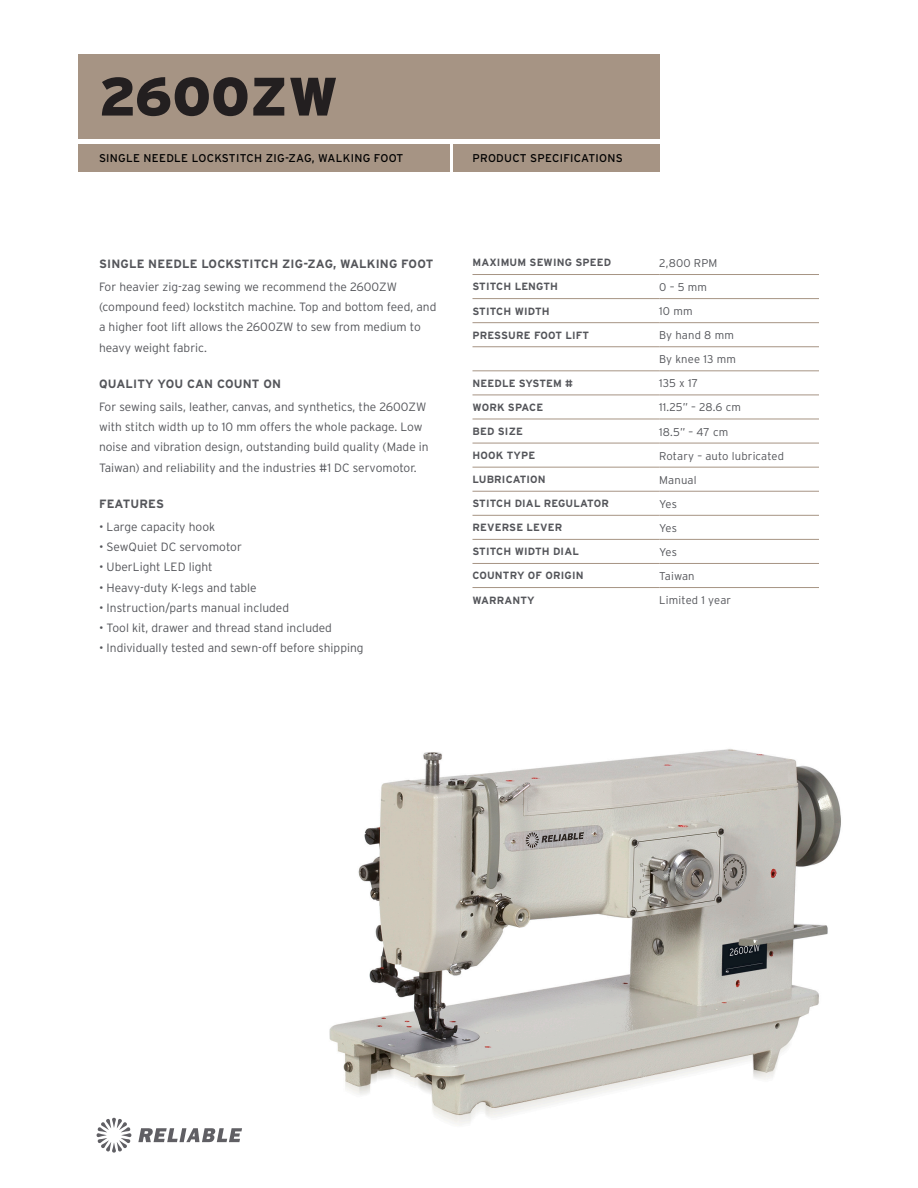
<style>
.page{position:relative;width:918px;height:1188px;background:#fff}
.page>*{position:absolute;margin:0;border:0;box-sizing:border-box;transform-origin:0 0}
.t1{font:900 54px "Interstate";color:#231f20}
.Paragraph{font:300 12px/20.2px "Interstate";color:#54555a}
.Features__Bulleted_L{font:300 12px "Interstate";color:#54555a}
.t2{font:700 12px "Interstate";letter-spacing:.015em;color:#54555a}
.Product_Specs__Right{font:300 11.25px "Interstate";letter-spacing:.015em;color:#54555a}
.t3{font:11.25px "Interstate";letter-spacing:.025em;color:#000}
.Produt_Specs__Left_C{font:700 10.5px "Interstate";letter-spacing:.015em;color:#54555a}
</style>
<div class="page">
<img style="left:329px;top:749px;width:512px;height:375px">
<svg style="left:97px;top:1118px;width:34px;height:35px"></svg>
<svg style="left:138px;top:1128px;width:104px;height:14px"></svg>
<div style="left:78px;top:54px;width:581px;height:85px;background:#a69484"></div>
<div style="left:78px;top:144px;width:372px;height:28px;background:#a69484"></div>
<div style="left:453px;top:144px;width:206px;height:28px;background:#a69484"></div>
<hr style="left:472px;top:274px;width:187px;height:1px;background:#a69484">
<hr style="left:659px;top:274px;width:160px;height:1px;background:#a69484">
<hr style="left:472px;top:298px;width:187px;height:1px;background:#a69484">
<hr style="left:659px;top:298px;width:160px;height:1px;background:#a69484">
<hr style="left:472px;top:322px;width:187px;height:1px;background:#a69484">
<hr style="left:659px;top:322px;width:160px;height:1px;background:#a69484">
<hr style="left:472px;top:346px;width:187px;height:1px;background:#a69484">
<hr style="left:659px;top:346px;width:160px;height:1px;background:#a69484">
<hr style="left:472px;top:371px;width:187px;height:1px;background:#a69484">
<hr style="left:659px;top:371px;width:160px;height:1px;background:#a69484">
<hr style="left:472px;top:395px;width:187px;height:1px;background:#a69484">
<hr style="left:659px;top:395px;width:160px;height:1px;background:#a69484">
<hr style="left:472px;top:419px;width:187px;height:1px;background:#a69484">
<hr style="left:659px;top:419px;width:160px;height:1px;background:#a69484">
<hr style="left:472px;top:443px;width:187px;height:1px;background:#a69484">
<hr style="left:659px;top:443px;width:160px;height:1px;background:#a69484">
<hr style="left:472px;top:467px;width:187px;height:1px;background:#a69484">
<hr style="left:659px;top:467px;width:160px;height:1px;background:#a69484">
<hr style="left:472px;top:491px;width:187px;height:1px;background:#a69484">
<hr style="left:659px;top:491px;width:160px;height:1px;background:#a69484">
<hr style="left:472px;top:515px;width:187px;height:1px;background:#a69484">
<hr style="left:659px;top:515px;width:160px;height:1px;background:#a69484">
<hr style="left:472px;top:539px;width:187px;height:1px;background:#a69484">
<hr style="left:659px;top:539px;width:160px;height:1px;background:#a69484">
<hr style="left:472px;top:563px;width:187px;height:1px;background:#a69484">
<hr style="left:659px;top:563px;width:160px;height:1px;background:#a69484">
<hr style="left:472px;top:587px;width:187px;height:1px;background:#a69484">
<hr style="left:659px;top:587px;width:160px;height:1px;background:#a69484">
<p class="t1" style="left:99px;top:66px;width:241px">2600ZW</p>
<p class="t3" style="left:99px;top:152px;width:306px">SINGLE NEEDLE LOCKSTITCH ZIG-ZAG, WALKING FOOT</p>
<p class="t3" style="left:472px;top:152px;width:152px">PRODUCT SPECIFICATIONS</p>
<p class="t2" style="left:99px;top:257px;width:336px">SINGLE NEEDLE LOCKSTITCH ZIG-ZAG, WALKING FOOT</p>
<p class="Paragraph" style="left:99px;top:277px;width:339px">For heavier zig-zag sewing we recommend the 2600ZW (compound feed) lockstitch machine. Top and bottom feed, and a higher foot lift allows the 2600ZW to sew from medium to heavy weight fabric.</p>
<p class="t2" style="left:99px;top:377px;width:184px">QUALITY YOU CAN COUNT ON</p>
<p class="Paragraph" style="left:99px;top:397px;width:331px">For sewing sails, leather, canvas, and synthetics, the 2600ZW with stitch width up to 10 mm offers the whole package. Low noise and vibration design, outstanding build quality (Made in Taiwan) and reliability and the industries #1 DC servomotor.</p>
<p class="t2" style="left:99px;top:497px;width:66px">FEATURES</p>
<p class="Features__Bulleted_L" style="left:99px;top:520px;width:118px">• Large capacity hook</p>
<p class="Features__Bulleted_L" style="left:99px;top:540px;width:144px">• SewQuiet DC servomotor</p>
<p class="Features__Bulleted_L" style="left:99px;top:560px;width:115px">• UberLight LED light</p>
<p class="Features__Bulleted_L" style="left:99px;top:581px;width:159px">• Heavy-duty K-legs and table</p>
<p class="Features__Bulleted_L" style="left:99px;top:601px;width:192px">• Instruction/parts manual included</p>
<p class="Features__Bulleted_L" style="left:99px;top:621px;width:235px">• Tool kit, drawer and thread stand included</p>
<p class="Features__Bulleted_L" style="left:99px;top:641px;width:266px">• Individually tested and sewn-off before shipping</p>
<p class="Produt_Specs__Left_C" style="left:472px;top:257px;width:140px">MAXIMUM SEWING SPEED</p>
<p class="Product_Specs__Right" style="left:659px;top:257px;width:60px">2,800 RPM</p>
<p class="Produt_Specs__Left_C" style="left:472px;top:281px;width:87px">STITCH LENGTH</p>
<p class="Product_Specs__Right" style="left:659px;top:281px;width:49px">0 – 5 mm</p>
<p class="Produt_Specs__Left_C" style="left:472px;top:305px;width:79px">STITCH WIDTH</p>
<p class="Product_Specs__Right" style="left:659px;top:305px;width:35px">10 mm</p>
<p class="Produt_Specs__Left_C" style="left:472px;top:329px;width:118px">PRESSURE FOOT LIFT</p>
<p class="Product_Specs__Right" style="left:659px;top:329px;width:76px">By hand 8 mm</p>
<p class="Product_Specs__Right" style="left:659px;top:353px;width:78px">By knee 13 mm</p>
<p class="Produt_Specs__Left_C" style="left:472px;top:377px;width:102px">NEEDLE SYSTEM #</p>
<p class="Product_Specs__Right" style="left:659px;top:377px;width:40px">135 x 17</p>
<p class="Produt_Specs__Left_C" style="left:472px;top:401px;width:72px">WORK SPACE</p>
<p class="Product_Specs__Right" style="left:659px;top:401px;width:83px">11.25” – 28.6 cm</p>
<p class="Produt_Specs__Left_C" style="left:472px;top:425px;width:52px">BED SIZE</p>
<p class="Product_Specs__Right" style="left:659px;top:425px;width:71px">18.5” – 47 cm</p>
<p class="Produt_Specs__Left_C" style="left:472px;top:449px;width:64px">HOOK TYPE</p>
<p class="Product_Specs__Right" style="left:659px;top:449px;width:126px">Rotary – auto lubricated</p>
<p class="Produt_Specs__Left_C" style="left:472px;top:474px;width:75px">LUBRICATION</p>
<p class="Product_Specs__Right" style="left:659px;top:473px;width:39px">Manual</p>
<p class="Produt_Specs__Left_C" style="left:472px;top:498px;width:138px">STITCH DIAL REGULATOR</p>
<p class="Product_Specs__Right" style="left:659px;top:498px;width:19px">Yes</p>
<p class="Produt_Specs__Left_C" style="left:472px;top:522px;width:91px">REVERSE LEVER</p>
<p class="Product_Specs__Right" style="left:659px;top:522px;width:19px">Yes</p>
<p class="Produt_Specs__Left_C" style="left:472px;top:546px;width:108px">STITCH WIDTH DIAL</p>
<p class="Product_Specs__Right" style="left:659px;top:546px;width:19px">Yes</p>
<p class="Produt_Specs__Left_C" style="left:472px;top:570px;width:113px">COUNTRY OF ORIGIN</p>
<p class="Product_Specs__Right" style="left:659px;top:570px;width:37px">Taiwan</p>
<p class="Produt_Specs__Left_C" style="left:472px;top:594px;width:64px">WARRANTY</p>
<p class="Product_Specs__Right" style="left:659px;top:594px;width:73px">Limited 1 year</p>
</div>
